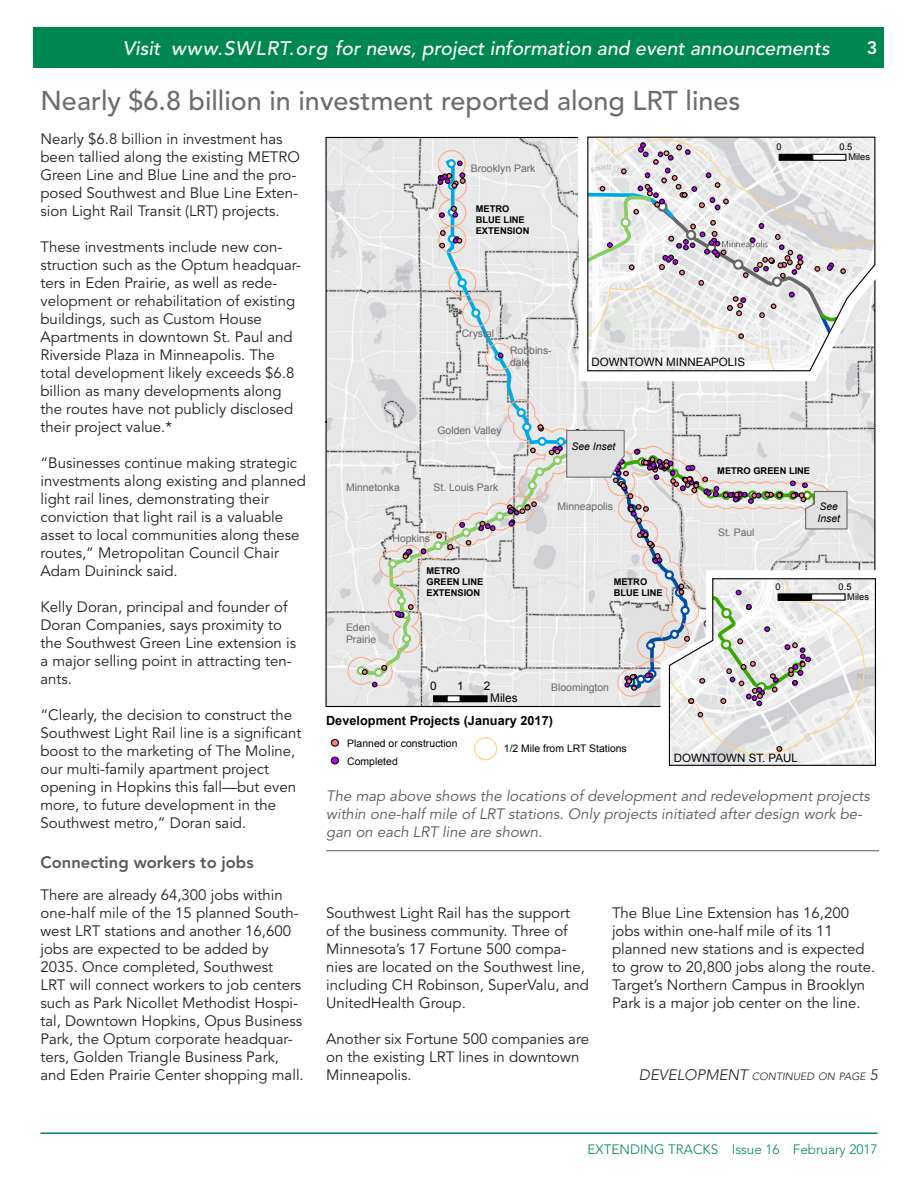
<style>
.page{position:relative;width:918px;height:1188px;background:#fff}
.page>*{position:absolute;margin:0;border:0;box-sizing:border-box;transform-origin:0 0}
.Sub_2_-_18pt{font:500 27px "Avenir LT Std";color:#6c6d70}
.t1{font:italic 500 19.5px "Avenir LT Std";color:#fff}
.Page_Number{font:800 18px "Avenir LT Std";color:#fff}
.Sub_3_-_11pt{font:800 16.5px "Avenir LT Std";color:#57585a}
.Text_Paragraph{font:15px/18px "Avenir LT Std";color:#231f20}
.t2{font:italic 15px/18px "Avenir LT Std";color:#57585a}
.t3{font:300 13.5px "Avenir LT Std";color:#008751}
.t4{font:700 12.6px "Arial";letter-spacing:.005em;color:#000}
.t5{font:11.85px/11.6px "Arial";color:#000}
.t6{font:11.55px "Arial";color:#000}
.t7{font:italic 300 10.5px "Avenir LT Std";color:#231f20}
.t8{font:10.35px/12.1px "Arial";color:#686868}
.t9{font:10.35px "Arial";letter-spacing:.005em;color:#000}
.t10{font:italic 10.35px/12.5px "Arial";color:#000}
.t11{font:700 9.3px/10.9px "Arial";color:#000}
.t12{font:9.3px/10.4px "Arial";color:#000}
.s1{font-size:15px}
</style>
<div class="page">
<div style="left:34px;top:27px;width:850px;height:41px;background:#008751"></div>
<hr style="left:40px;top:1132px;width:838px;height:2px;background:#008751">
<svg style="left:326px;top:137px;width:550px;height:629px"></svg>
<div style="left:331px;top:757px;width:7px;height:7px;background:#c500ff;border-radius:50%"></div>
<div style="left:331px;top:757px;width:8px;height:7px;border:1px solid #000;border-radius:50%"></div>
<div style="left:331px;top:739px;width:7px;height:7px;background:#ff7f7f;border-radius:50%"></div>
<div style="left:331px;top:739px;width:8px;height:8px;border:1px solid #000;border-radius:50%"></div>
<hr style="left:326px;top:850px;width:553px;height:1px;background:#57585a">
<h2 class="t1" style="left:123px;top:37px;width:708px">Visit www.SWLRT.org for news, project information and event announcements</h2>
<p class="Page_Number" style="left:867px;top:37px;width:12px">3</p>
<h2 class="Sub_2_-_18pt" style="left:40px;top:85px;width:702px">Nearly $6.8 billion in investment reported along LRT lines</h2>
<p class="Text_Paragraph" style="left:40px;top:130px;width:261px">Nearly $6.8 billion in investment has been tallied along the existing METRO Green Line and Blue Line and the pro&shy;posed Southwest and Blue Line Exten&shy;sion Light Rail Transit (LRT) projects.</p>
<p class="Text_Paragraph" style="left:40px;top:238px;width:262px">These investments include new con&shy;struction such as the Optum headquar&shy;ters in Eden Prairie, as well as rede&shy;velopment or rehabilitation of existing buildings, such as Custom House Apartments in downtown St. Paul and Riverside Plaza in Minneapolis. The total development likely exceeds $6.8 billion as many developments along the routes have not publicly disclosed their project value.*</p>
<p class="Text_Paragraph" style="left:40px;top:454px;width:267px">“Businesses continue making strategic investments along existing and planned light rail lines, demonstrating their conviction that light rail is a valuable asset to local communities along these routes,” Metropolitan Council Chair Adam Duininck said.</p>
<p class="Text_Paragraph" style="left:40px;top:598px;width:257px">Kelly Doran, principal and founder of<br>Doran Companies, says proximity to the Southwest Green Line extension is a major selling point in attracting ten&shy;ants.</p>
<p class="Text_Paragraph" style="left:40px;top:706px;width:263px">“Clearly, the decision to construct the Southwest Light Rail line is a significant boost to the marketing of The Moline, our multi-family apartment project opening in Hopkins this fall—but even more, to future development in the Southwest metro,” Doran said.</p>
<h3 class="Sub_3_-_11pt" style="left:40px;top:853px;width:215px">Connecting workers to jobs</h3>
<p class="Text_Paragraph" style="left:40px;top:886px;width:265px">There are already 64,300 jobs within one-half mile of the 15 planned South&shy;west LRT stations and another 16,600 jobs are expected to be added by 2035. Once completed, Southwest<br>LRT will connect workers to job centers such as Park Nicollet Methodist Hospi&shy;tal, Downtown Hopkins, Opus Business Park, the Optum corporate headquar&shy;ters, Golden Triangle Business Park, and Eden Prairie Center shopping mall.</p>
<p class="t12" style="left:777px;top:142px;width:7px">0</p>
<p class="t12" style="left:848px;top:142px;width:23px;text-indent:-9px">0.5<br>Miles</p>
<p class="t8" style="left:471px;top:163px;width:66px">Brooklyn Park</p>
<p class="t11" style="left:476px;top:204px;width:55px">METRO<br>BLUE LINE<br>EXTENSION</p>
<p class="t8" style="left:462px;top:327px;width:34px">Crystal</p>
<p class="t8" style="left:510px;top:344px;width:43px">Robbins&shy;dale</p>
<p class="t6" style="left:591px;top:354px;width:155px">DOWNTOWN MINNEAPOLIS</p>
<p class="t8" style="left:438px;top:424px;width:66px">Golden Valley</p>
<p class="t10" style="left:571px;top:441px;width:45px">See Inset</p>
<p class="t11" style="left:717px;top:466px;width:94px">METRO GREEN LINE</p>
<p class="t8" style="left:434px;top:481px;width:66px">St. Louis Park</p>
<p class="t8" style="left:346px;top:481px;width:55px">Minnetonka</p>
<p class="t10" style="left:817px;top:500px;width:24px">See<br>Inset</p>
<p class="t8" style="left:557px;top:500px;width:57px">Minneapolis</p>
<p class="t8" style="left:718px;top:526px;width:38px">St. Paul</p>
<p class="t8" style="left:392px;top:533px;width:39px">Hopkins</p>
<p class="t11" style="left:427px;top:565px;width:58px">METRO<br>GREEN LINE<br>EXTENSION</p>
<p class="t11" style="left:614px;top:576px;width:51px">METRO<br>BLUE LINE</p>
<p class="t12" style="left:775px;top:581px;width:7px">0</p>
<p class="t12" style="left:847px;top:581px;width:23px;text-indent:-9px">0.5<br>Miles</p>
<p class="t8" style="left:346px;top:621px;width:32px">Eden<br>Prairie</p>
<p class="t5" style="left:430px;top:680px;width:8px">0</p>
<p class="t5" style="left:457px;top:680px;width:8px">1</p>
<p class="t5" style="left:490px;top:680px;width:29px;text-indent:-6px">2<br>Miles</p>
<p class="t8" style="left:551px;top:681px;width:59px">Bloomington</p>
<p class="t4" style="left:326px;top:712px;width:228px">Development Projects (January 2017)</p>
<p class="t9" style="left:504px;top:742px;width:124px">1/2 Mile from LRT Stations</p>
<p class="t9" style="left:347px;top:754px;width:52px">Completed</p>
<p class="t9" style="left:347px;top:737px;width:112px">Planned or construction</p>
<p class="t6" style="left:674px;top:750px;width:125px">DOWNTOWN ST. PAUL</p>
<p class="t2" style="left:326px;top:787px;width:545px">The map above shows the locations of development and redevelopment projects within one-half mile of LRT stations. Only projects initiated after design work be&shy;gan on each LRT line are shown.</p>
<p class="Text_Paragraph" style="left:326px;top:904px;width:264px">Southwest Light Rail has the support<br>of the business community. Three of Minnesota’s 17 Fortune 500 compa&shy;nies are located on the Southwest line, including CH Robinson, SuperValu, and UnitedHealth Group.</p>
<p class="Text_Paragraph" style="left:326px;top:1030px;width:264px">Another six Fortune 500 companies are on the existing LRT lines in downtown<br>Minneapolis.</p>
<p class="Text_Paragraph" style="left:612px;top:904px;width:265px">The Blue Line Extension has 16,200 jobs within one-half mile of its 11 planned new stations and is expected to grow to 20,800 jobs along the route.<br>Target’s Northern Campus in Brooklyn Park is a major job center on the line.</p>
<p class="t7" style="left:639px;top:1070px;width:240px"><span class="s1">DEVELOPMENT</span> CONTINUED ON PAGE <span class="s1">5</span></p>
<p class="t3" style="left:588px;top:1142px;width:291px">EXTENDING TRACKS Issue 16 February 2017</p>
</div>
